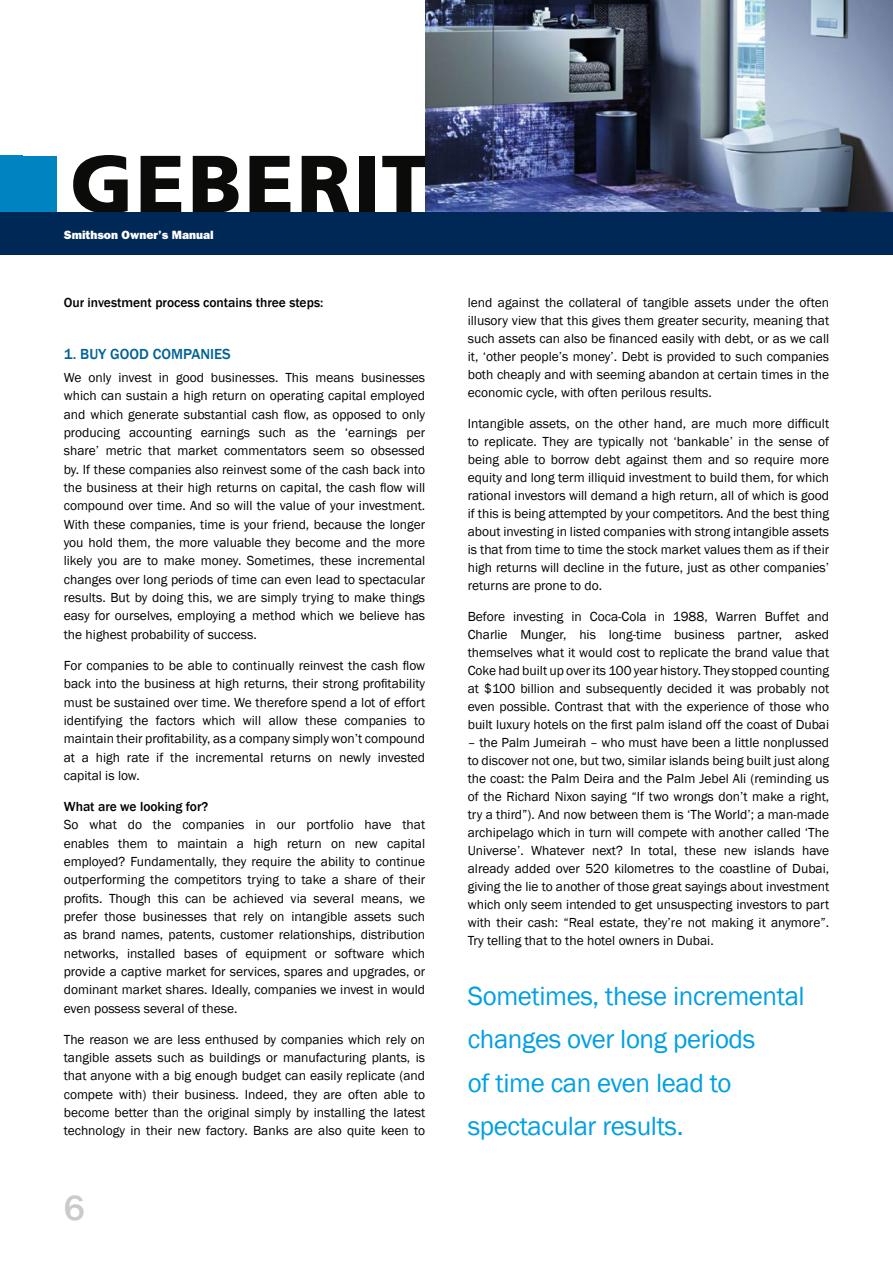
<style>
.page{position:relative;width:893px;height:1263px;background:#fff}
.page>*{position:absolute;margin:0;border:0;box-sizing:border-box;transform-origin:0 0}
.t1{font:500 36px "Franklin Gothic";color:#cacaca}
.t2{font:27px/43.5px "Franklin Gothic";letter-spacing:-.015em;color:#009fe3}
.t3{font:500 15px "Franklin Gothic";color:#006295}
.t4{font:13.5px/18.3px "Franklin Gothic";color:#000;text-align:justify}
.t5{font:500 13.5px "Franklin Gothic";color:#000}
.t6{font:800 12px "Franklin Gothic";color:#fff}
</style>
<div class="page">
<svg style="left:73px;top:155px;width:55px;height:58px"></svg>
<svg style="left:141px;top:156px;width:40px;height:57px"></svg>
<svg style="left:193px;top:156px;width:46px;height:57px"></svg>
<svg style="left:249px;top:156px;width:41px;height:57px"></svg>
<svg style="left:302px;top:156px;width:47px;height:57px"></svg>
<div style="left:359px;top:156px;width:15px;height:57px;background:#0b0c0a"></div>
<svg style="left:382px;top:156px;width:43px;height:57px"></svg>
<div style="left:0;top:156px;width:57px;height:57px;background:#0083c1"></div>
<img style="left:425px;top:0;width:468px;height:213px">
<div style="left:0;top:213px;width:893px;height:42px;background:#002856"></div>
<p class="t6" style="left:64px;top:227px;width:151px">Smithson Owner’s Manual</p>
<p class="t5" style="left:64px;top:294px;width:261px">Our investment process contains three steps:</p>
<p class="t3" style="left:64px;top:345px;width:169px">1. BUY GOOD COMPANIES</p>
<p class="t4" style="left:64px;top:369px;width:363px">We only invest in good businesses. This means businesses which can sustain a high return on operating capital employed and which generate substantial cash flow, as opposed to only producing accounting earnings such as the ‘earnings per share’ metric that market commentators seem so obsessed by. If these companies also reinvest some of the cash back into the business at their high returns on capital, the cash flow will compound over time. And so will the value of your investment.<br>With these companies, time is your friend, because the longer you hold them, the more valuable they become and the more likely you are to make money. Sometimes, these incremental changes over long periods of time can even lead to spectacular results. But by doing this, we are simply trying to make things easy for ourselves, employing a method which we believe has the highest probability of success.</p>
<p class="t4" style="left:64px;top:656px;width:363px">For companies to be able to continually reinvest the cash flow back into the business at high returns, their strong profitability must be sustained over time. We therefore spend a lot of effort identifying the factors which will allow these companies to maintain their profitability, as a company simply won’t compound at a high rate if the incremental returns on newly invested capital is low.</p>
<p class="t5" style="left:64px;top:798px;width:146px">What are we looking for?</p>
<p class="t4" style="left:64px;top:816px;width:363px">So what do the companies in our portfolio have that enables them to maintain a high return on new capital employed? Fundamentally, they require the ability to continue outperforming the competitors trying to take a share of their profits. Though this can be achieved via several means, we prefer those businesses that rely on intangible assets such as brand names, patents, customer relationships, distribution networks, installed bases of equipment or software which provide a captive market for services, spares and upgrades, or dominant market shares. Ideally, companies we invest in would even possess several of these.</p>
<p class="t4" style="left:64px;top:1030px;width:363px">The reason we are less enthused by companies which rely on tangible assets such as buildings or manufacturing plants, is that anyone with a big enough budget can easily replicate (and compete with) their business. Indeed, they are often able to become better than the original simply by installing the latest technology in their new factory. Banks are also quite keen to</p>
<h1 class="t1" style="left:64px;top:1186px;width:23px">6</h1>
<p class="t4" style="left:468px;top:294px;width:363px">lend against the collateral of tangible assets under the often illusory view that this gives them greater security, meaning that such assets can also be financed easily with debt, or as we call it, ‘other people’s money’. Debt is provided to such companies both cheaply and with seeming abandon at certain times in the economic cycle, with often perilous results.</p>
<p class="t4" style="left:468px;top:415px;width:363px">Intangible assets, on the other hand, are much more difficult to replicate. They are typically not ‘bankable’ in the sense of being able to borrow debt against them and so require more equity and long term illiquid investment to build them, for which rational investors will demand a high return, all of which is good if this is being attempted by your competitors. And the best thing about investing in listed companies with strong intangible assets is that from time to time the stock market values them as if their high returns will decline in the future, just as other companies’ returns are prone to do.</p>
<p class="t4" style="left:468px;top:607px;width:363px">Before investing in Coca-Cola in 1988, Warren Buffet and Charlie Munger, his long-time business partner, asked themselves what it would cost to replicate the brand value that Coke had built up over its 100 year history. They stopped counting at $100 billion and subsequently decided it was probably not even possible. Contrast that with the experience of those who built luxury hotels on the first palm island off the coast of Dubai</p>
<p class="t4" style="left:468px;top:733px;width:363px">– the Palm Jumeirah – who must have been a little nonplussed to discover not one, but two, similar islands being built just along the coast: the Palm Deira and the Palm Jebel Ali (reminding us of the Richard Nixon saying “If two wrongs don’t make a right, try a third”). And now between them is ‘The World’; a man-made archipelago which in turn will compete with another called ‘The Universe’. Whatever next? In total, these new islands have already added over 520 kilometres to the coastline of Dubai, giving the lie to another of those great sayings about investment which only seem intended to get unsuspecting investors to part with their cash: “Real estate, they’re not making it anymore”.<br>Try telling that to the hotel owners in Dubai.</p>
<h2 class="t2" style="left:468px;top:975px;width:339px">Sometimes, these incremental changes over long periods<br>of time can even lead to spectacular results.</h2>
</div>
